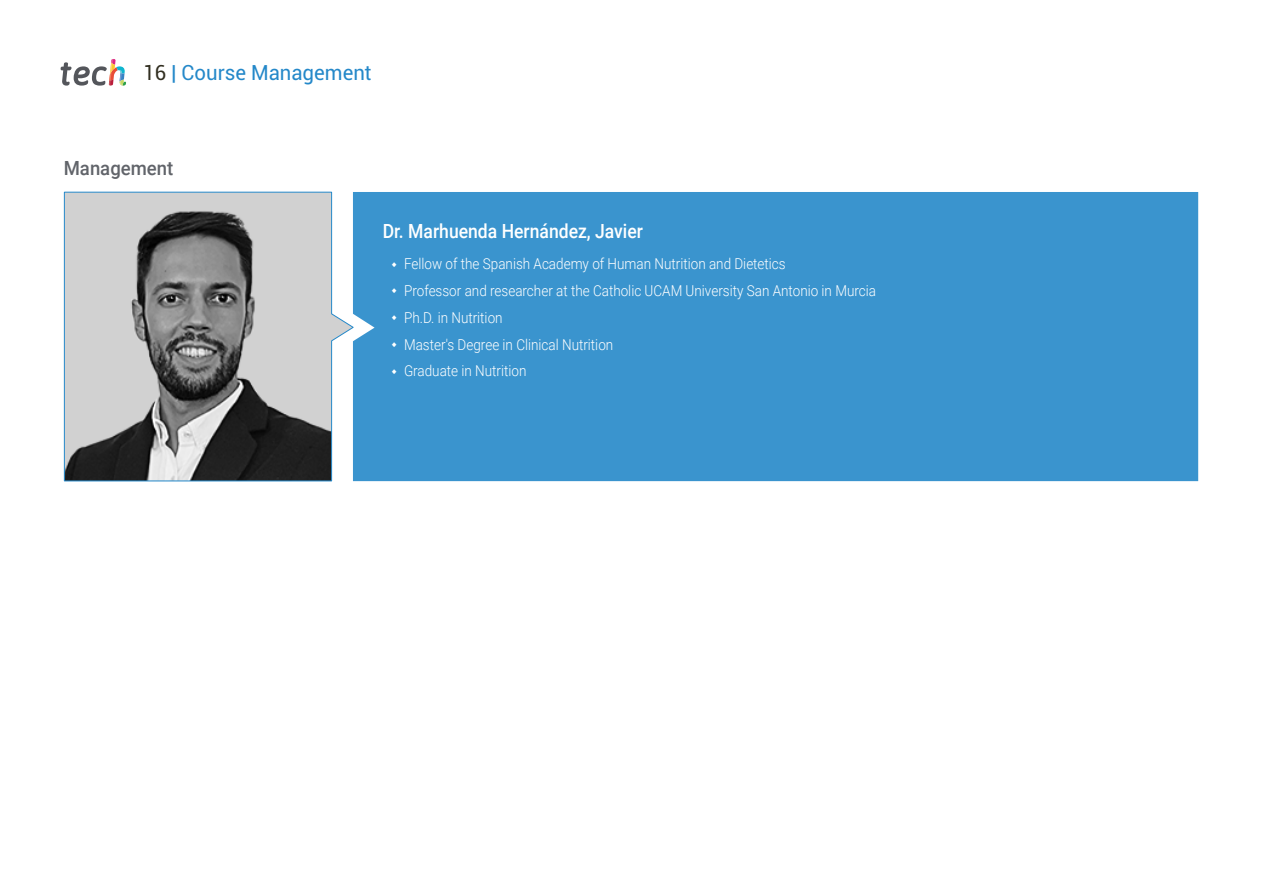
<style>
.page{position:relative;width:1263px;height:893px;background:#fff}
.page>*{position:absolute;margin:0;border:0;box-sizing:border-box;transform-origin:0 0}
.t1{font:21px "Roboto";color:#2488c9}
.t2{font:500 19.5px "Roboto";color:#fff;scale:.9 1}
.t3{font:500 19.5px "Roboto";color:#61646a;scale:.95 1}
.t4{font:300 15px/26.7px "Roboto";color:#fff;scale:.9 1}
.s1{color:#312e20}
</style>
<div class="page">
<svg style="left:61px;top:59px;width:65px;height:27px"></svg>
<div style="left:354px;top:192px;width:844px;height:289px;background:#3a94ce"></div>
<svg style="left:64px;top:192px;width:290px;height:289px;background:#9a9da0"></svg>
<svg style="left:392px;top:262px;width:5px;height:5px"></svg>
<svg style="left:392px;top:288px;width:5px;height:5px"></svg>
<svg style="left:392px;top:315px;width:5px;height:5px"></svg>
<svg style="left:392px;top:342px;width:5px;height:5px"></svg>
<svg style="left:392px;top:369px;width:5px;height:5px"></svg>
<h1 class="t1" style="left:144px;top:57px;width:229px"><span class="s1">16</span> | Course Management</h1>
<h2 class="t3" style="left:64px;top:154px;width:117px">Management</h2>
<h2 class="t2" style="left:383px;top:217px;width:291px">Dr. Marhuenda Hernández, Javier</h2>
<p class="t4" style="left:404px;top:250px;width:526px">Fellow of the Spanish Academy of Human Nutrition and Dietetics<br>Professor and researcher at the Catholic UCAM University San Antonio in Murcia Ph.D. in Nutrition<br>Master's Degree in Clinical Nutrition<br>Graduate in Nutrition</p>
</div>
